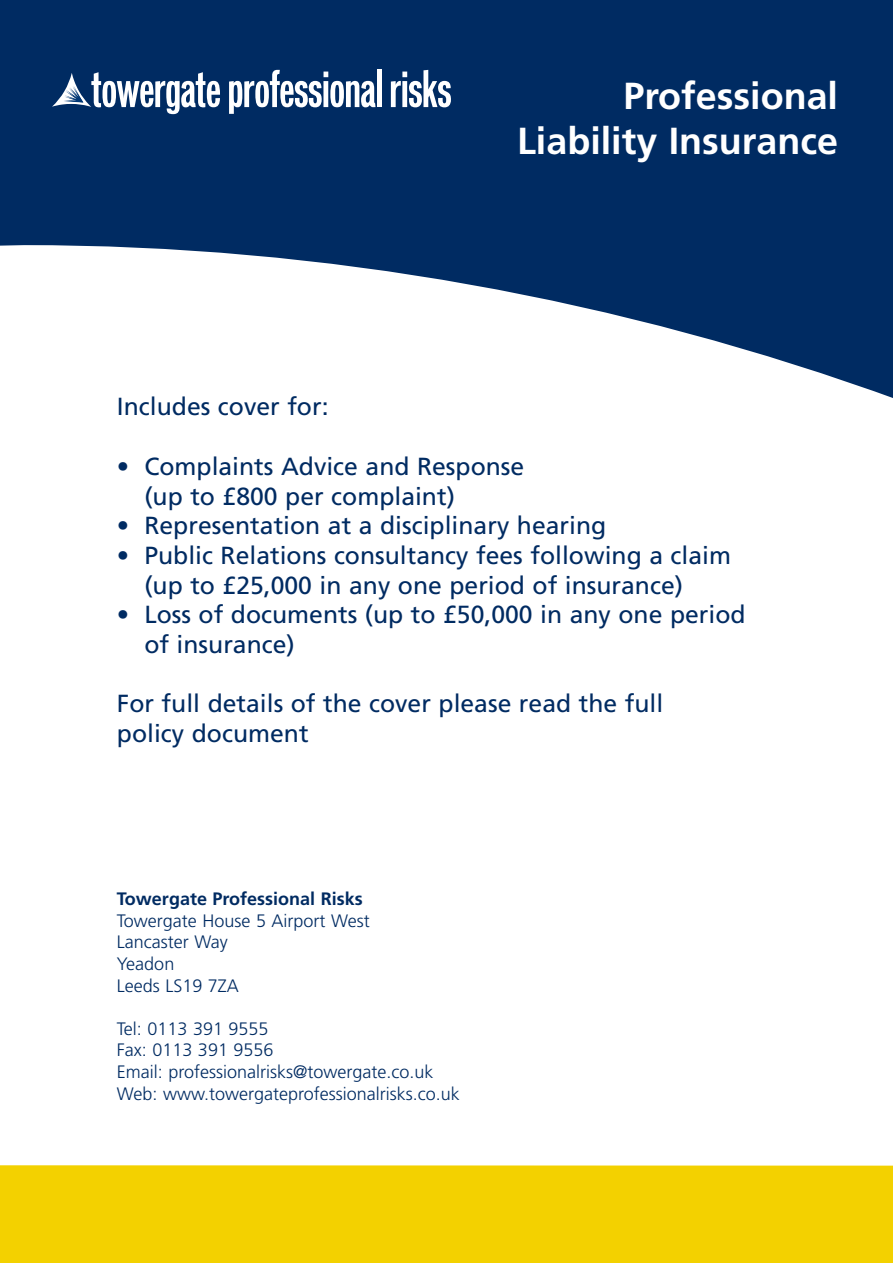
<style>
.page{position:relative;width:893px;height:1263px;background:#fff}
.page>*{position:absolute;margin:0;border:0;box-sizing:border-box;transform-origin:0 0}
.t1{font:700 37.65px/45.2px "Frutiger";color:#fff;text-align:right}
.t2{font:24.75px/29.7px "Frutiger";color:#002b62}
.t3{font:300 18px/21.6px "Frutiger";color:#002b62}
.t4{font:700 18px "Frutiger";color:#002b62}
</style>
<div class="page">
<div style="left:0;top:1165px;width:893px;height:98px;background:#f3d100"></div>
<svg style="left:0;top:0;width:893px;height:398px;fill:#002b62"></svg>
<svg style="left:52px;top:72px;width:168px;height:42px"></svg>
<svg style="left:229px;top:70px;width:147px;height:44px"></svg>
<div style="left:377px;top:70px;width:5px;height:37px;background:#fff"></div>
<svg style="left:391px;top:70px;width:60px;height:37px"></svg>
<p class="t2" style="left:117px;top:394px;width:213px">Includes cover for:</p>
<h1 class="t1" style="left:517px;top:77px;width:322px">Professional<br>Liability Insurance</h1>
<p class="t2" style="left:144px;top:453px;width:381px;text-indent:-27px">• Complaints Advice and Response (up to £800 per complaint)</p>
<p class="t2" style="left:117px;top:513px;width:491px">• Representation at a disciplinary hearing</p>
<p class="t2" style="left:144px;top:542px;width:588px;text-indent:-27px">• Public Relations consultancy fees following a claim (up to £25,000 in any one period of insurance)</p>
<p class="t2" style="left:144px;top:602px;width:603px;text-indent:-27px">• Loss of documents (up to £50,000 in any one period of insurance)</p>
<p class="t2" style="left:117px;top:691px;width:548px">For full details of the cover please read the full policy document</p>
<p class="t4" style="left:117px;top:892px;width:247px">Towergate Professional Risks</p>
<p class="t3" style="left:117px;top:911px;width:254px">Towergate House 5 Airport West<br>Lancaster Way<br>Yeadon<br>Leeds LS19 7ZA</p>
<p class="t3" style="left:117px;top:1019px;width:344px">Tel: 0113 391 9555<br>Fax: 0113 391 9556<br>Email: professionalrisks@towergate.co.uk<br>Web: www.towergateprofessionalrisks.co.uk</p>
</div>
